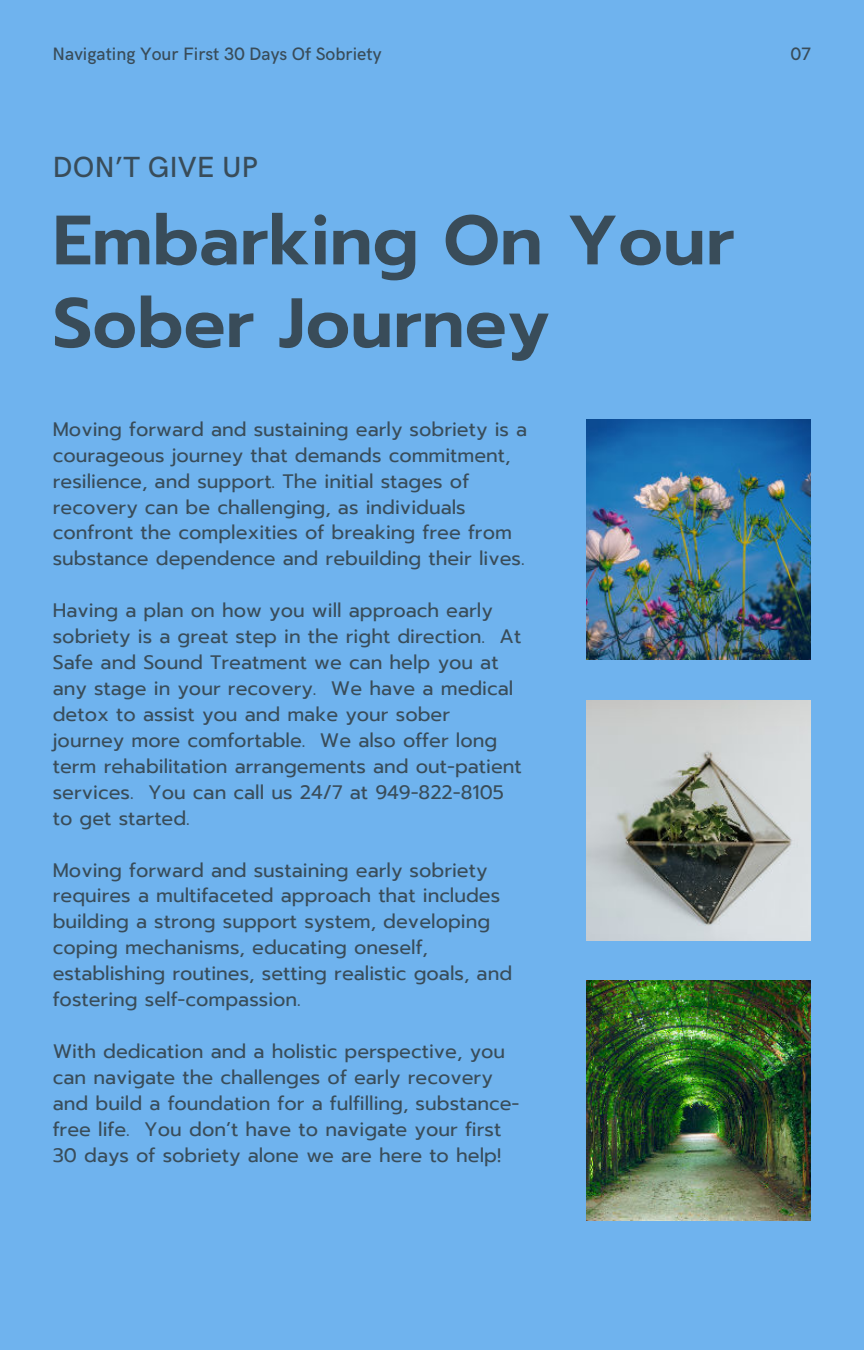
<style>
.page{position:relative;width:864px;height:1350px;background:#6fb3ee}
.page>*{position:absolute;margin:0;border:0;box-sizing:border-box;transform-origin:0 0}
.t1{font:600 69.75px/82.8px "Prompt";color:#394c59}
.t2{font:500 29.25px "HK Grotesk";color:#394c59}
.t3{font:19.35px/25.9px "Prompt";color:#394c59}
.t4{font:500 18px "HK Grotesk";color:#394c59}
</style>
<div class="page">
<img style="left:586px;top:981px;width:224px;height:239px">
<img style="left:586px;top:701px;width:224px;height:239px">
<img style="left:586px;top:420px;width:224px;height:239px">
<p class="t4" style="left:53px;top:41px;width:330px">Navigating Your First 30 Days Of Sobriety</p>
<p class="t4" style="left:791px;top:41px;width:22px">07</p>
<h2 class="t2" style="left:53px;top:145px;width:207px">DON’T GIVE UP</h2>
<h1 class="t1" style="left:53px;top:199px;width:683px">Embarking On Your<br>Sober Journey</h1>
<p class="t3" style="left:53px;top:416px;width:476px">Moving forward and sustaining early sobriety is a courageous journey that demands commitment, resilience, and support. The initial stages of recovery can be challenging, as individuals confront the complexities of breaking free from substance dependence and rebuilding their lives.</p>
<p class="t3" style="left:53px;top:598px;width:471px">Having a plan on how you will approach early sobriety is a great step in the right direction. At Safe and Sound Treatment we can help you at any stage in your recovery. We have a medical detox to assist you and make your sober journey more comfortable. We also offer long term rehabilitation arrangements and out-patient services. You can call us 24/7 at 949-822-8105 to get started.</p>
<p class="t3" style="left:53px;top:857px;width:461px">Moving forward and sustaining early sobriety requires a multifaceted approach that includes building a strong support system, developing coping mechanisms, educating oneself, establishing routines, setting realistic goals, and fostering self-compassion.</p>
<p class="t3" style="left:53px;top:1038px;width:468px">With dedication and a holistic perspective, you can navigate the challenges of early recovery and build a foundation for a fulfilling, substance&shy;free life. You don’t have to navigate your first 30 days of sobriety alone we are here to help!</p>
</div>
